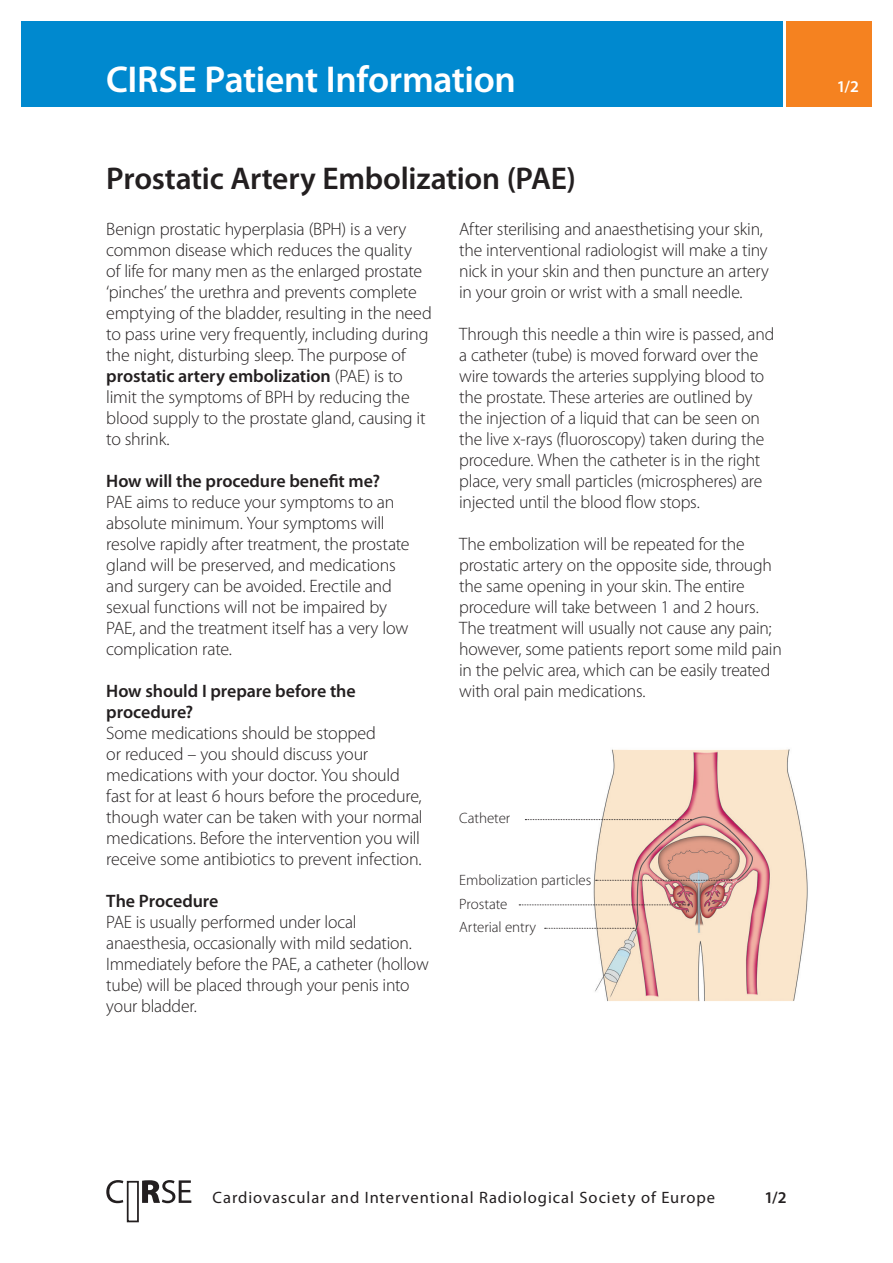
<style>
.page{position:relative;width:893px;height:1263px;background:#fff}
.page>*{position:absolute;margin:0;border:0;box-sizing:border-box;transform-origin:0 0}
.t1{font:600 37.5px "Myriad Pro";letter-spacing:-.01em;color:#fff}
.t2{font:600 31.5px "Myriad Pro";letter-spacing:-.01em;color:#231f20}
.t3{font:300 18px/21px "Myriad Pro";letter-spacing:-.015em;color:#231f20}
.t4{font:600 18px/21px "Myriad Pro";letter-spacing:-.005em;color:#231f20}
.t5{font:16.5px "Myriad Pro";letter-spacing:.055em;color:#231f20}
.t6{font:600 16.5px "Myriad Pro";color:#231f20}
.t7{font:600 16.5px "Myriad Pro";color:#fff}
.t8{font:300 15px/23.4px "Myriad Pro";color:#231f20}
.s1{font-weight:600}
</style>
<div class="page">
<div style="left:127px;top:1181px;width:12px;height:41px;background:#fff;border:2px solid #231f20"></div>
<svg style="left:106px;top:1180px;width:85px;height:23px"></svg>
<img style="left:518px;top:749px;width:290px;height:253px">
<svg style="left:525px;top:819px;width:166px;height:1px"></svg>
<svg style="left:519px;top:904px;width:170px;height:1px"></svg>
<svg style="left:596px;top:880px;width:136px;height:1px"></svg>
<svg style="left:545px;top:928px;width:89px;height:1px"></svg>
<div style="left:21px;top:21px;width:761px;height:85px;background:#0089cf"></div>
<div style="left:787px;top:21px;width:85px;height:85px;background:#f58220"></div>
<h1 class="t1" style="left:106px;top:59px;width:411px">CIRSE Patient Information</h1>
<h2 class="t2" style="left:106px;top:161px;width:471px">Prostatic Artery Embolization (PAE)</h2>
<p class="t3" style="left:106px;top:218px;width:327px">Benign prostatic hyperplasia (BPH) is a very common disease which reduces the quality<br>of life for many men as the enlarged prostate ‘pinches’ the urethra and prevents complete emptying of the bladder, resulting in the need to pass urine very frequently, including during the night, disturbing sleep. The purpose of <span class="s1">prostatic artery embolization</span> (PAE) is to limit the symptoms of BPH by reducing the blood supply to the prostate gland, causing it to shrink.</p>
<p class="t4" style="left:106px;top:470px;width:275px">How will the procedure benefit me?</p>
<p class="t3" style="left:106px;top:491px;width:305px">PAE aims to reduce your symptoms to an absolute minimum. Your symptoms will resolve rapidly after treatment, the prostate gland will be preserved, and medications and surgery can be avoided. Erectile and sexual functions will not be impaired by PAE, and the treatment itself has a very low complication rate.</p>
<p class="t4" style="left:106px;top:680px;width:251px">How should I prepare before the procedure?</p>
<p class="t3" style="left:106px;top:723px;width:318px">Some medications should be stopped<br>or reduced – you should discuss your medications with your doctor. You should fast for at least 6 hours before the procedure, though water can be taken with your normal medications. Before the intervention you will receive some antibiotics to prevent infection.</p>
<p class="t4" style="left:106px;top:890px;width:114px">The Procedure</p>
<p class="t3" style="left:106px;top:911px;width:324px">PAE is usually performed under local anaesthesia, occasionally with mild sedation.<br>Immediately before the PAE, a catheter (hollow tube) will be placed through your penis into your bladder.</p>
<p class="t3" style="left:459px;top:218px;width:311px">After sterilising and anaesthetising your skin, the interventional radiologist will make a tiny nick in your skin and then puncture an artery in your groin or wrist with a small needle.</p>
<p class="t3" style="left:459px;top:323px;width:317px">Through this needle a thin wire is passed, and a catheter (tube) is moved forward over the wire towards the arteries supplying blood to the prostate. These arteries are outlined by the injection of a liquid that can be seen on the live x-rays (fluoroscopy) taken during the procedure. When the catheter is in the right place, very small particles (microspheres) are injected until the blood flow stops.</p>
<p class="t3" style="left:459px;top:533px;width:324px">The embolization will be repeated for the prostatic artery on the opposite side, through the same opening in your skin. The entire procedure will take between 1 and 2 hours.<br>The treatment will usually not cause any pain; however, some patients report some mild pain in the pelvic area, which can be easily treated with oral pain medications.</p>
<p class="t8" style="left:459px;top:807px;width:53px">Catheter</p>
<p class="t8" style="left:459px;top:869px;width:134px">Embolization particles<br>Prostate<br>Arterial entry</p>
<p class="t7" style="left:837px;top:77px;width:24px">1/2</p>
<p class="t5" style="left:213px;top:1188px;width:504px">Cardiovascular and Interventional Radiological Society of Europe</p>
<p class="t6" style="left:764px;top:1188px;width:24px">1/2</p>
</div>
